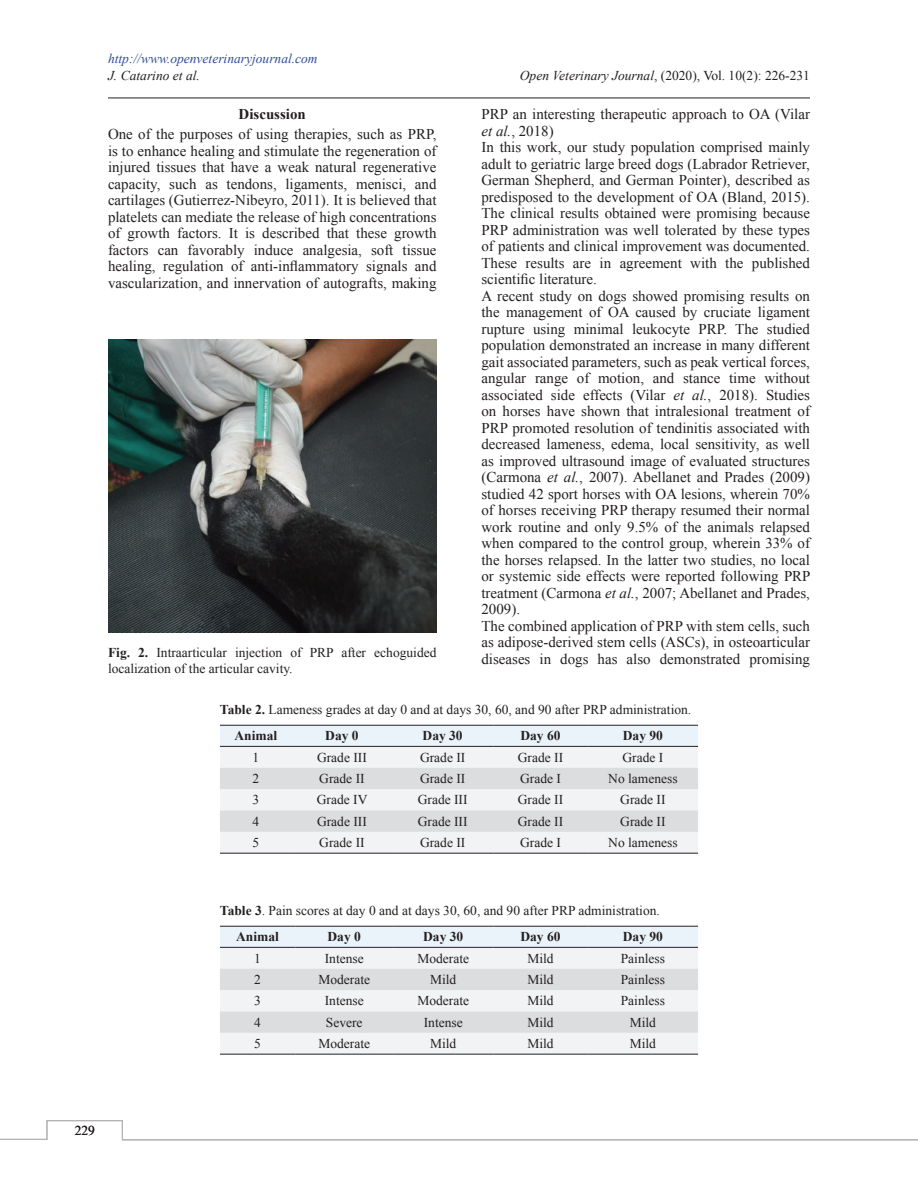
<style>
.page{position:relative;width:918px;height:1188px;background:#fff}
.page>*{position:absolute;margin:0;border:0;box-sizing:border-box;transform-origin:0 0}
.Para{font:15px/16.5px "Times New Roman";color:#231f20;text-align:justify}
.A_Head{font:700 15px "Times New Roman";color:#231f20}
.Table_Text{font:13.5px "Times New Roman";color:#231f20}
.Table_Caption{font:13.5px "Times New Roman";color:#231f20}
.Fig_Caption{font:13.5px/16.2px "Times New Roman";color:#231f20}
.Table_Text-2{font:700 13.5px "Times New Roman";color:#231f20}
.t1{font:italic 13.5px "Times New Roman";color:#304d94}
.t2{font:italic 13.5px "Times New Roman";color:#231f20}
.s1{font-style:italic}
.s2{font-weight:700}
</style>
<div class="page">
<hr style="left:108px;top:98px;width:702px;height:1px;background:#231f20">
<svg style="left:0;top:1120px;width:918px;height:21px"></svg>
<img style="left:108px;top:339px;width:328px;height:294px">
<div style="left:220px;top:726px;width:478px;height:20px;background:#ebf3fa"></div>
<div style="left:220px;top:747px;width:478px;height:106px;background:#f2f3f4"></div>
<svg style="left:220px;top:768px;width:478px;height:64px"></svg>
<hr style="left:220px;top:725px;width:72px;height:1px;background:#231f20">
<hr style="left:292px;top:725px;width:100px;height:1px;background:#231f20">
<hr style="left:392px;top:725px;width:101px;height:1px;background:#231f20">
<hr style="left:493px;top:725px;width:95px;height:1px;background:#231f20">
<hr style="left:588px;top:725px;width:110px;height:1px;background:#231f20">
<hr style="left:220px;top:746px;width:72px;height:1px;background:#231f20">
<hr style="left:292px;top:746px;width:100px;height:1px;background:#231f20">
<hr style="left:392px;top:746px;width:101px;height:1px;background:#231f20">
<hr style="left:493px;top:746px;width:95px;height:1px;background:#231f20">
<hr style="left:588px;top:746px;width:110px;height:1px;background:#231f20">
<hr style="left:220px;top:853px;width:72px;height:1px;background:#231f20">
<hr style="left:292px;top:853px;width:100px;height:1px;background:#231f20">
<hr style="left:392px;top:853px;width:101px;height:1px;background:#231f20">
<hr style="left:493px;top:853px;width:95px;height:1px;background:#231f20">
<hr style="left:588px;top:853px;width:110px;height:1px;background:#231f20">
<div style="left:220px;top:927px;width:478px;height:20px;background:#ebf3fa"></div>
<div style="left:220px;top:948px;width:478px;height:106px;background:#f2f3f4"></div>
<svg style="left:220px;top:969px;width:478px;height:64px"></svg>
<hr style="left:220px;top:926px;width:75px;height:1px;background:#231f20">
<hr style="left:295px;top:926px;width:98px;height:1px;background:#231f20">
<hr style="left:393px;top:926px;width:100px;height:1px;background:#231f20">
<hr style="left:493px;top:926px;width:95px;height:1px;background:#231f20">
<hr style="left:588px;top:926px;width:110px;height:1px;background:#231f20">
<hr style="left:220px;top:947px;width:75px;height:1px;background:#231f20">
<hr style="left:295px;top:947px;width:98px;height:1px;background:#231f20">
<hr style="left:393px;top:947px;width:100px;height:1px;background:#231f20">
<hr style="left:493px;top:947px;width:95px;height:1px;background:#231f20">
<hr style="left:588px;top:947px;width:110px;height:1px;background:#231f20">
<hr style="left:220px;top:1054px;width:75px;height:1px;background:#231f20">
<hr style="left:295px;top:1054px;width:98px;height:1px;background:#231f20">
<hr style="left:393px;top:1054px;width:100px;height:1px;background:#231f20">
<hr style="left:493px;top:1054px;width:95px;height:1px;background:#231f20">
<hr style="left:588px;top:1054px;width:110px;height:1px;background:#231f20">
<p class="t1" style="left:108px;top:50px;width:211px">http://www.openveterinaryjournal.com</p>
<p class="t2" style="left:108px;top:66px;width:93px">J. Catarino et al.</p>
<p class="Fig_Caption" style="left:520px;top:67px;width:292px"><span class="s1">Open Veterinary Journal</span>, (2020), Vol. 10(2): 226-231</p>
<p class="A_Head" style="left:239px;top:104px;width:69px">Discussion</p>
<p class="Para" style="left:108px;top:126px;width:330px">One of the purposes of using therapies, such as PRP, is to enhance healing and stimulate the regeneration of injured tissues that have a weak natural regenerative capacity, such as tendons, ligaments, menisci, and cartilages (Gutierrez-Nibeyro, 2011). It is believed that platelets can mediate the release of high concentrations of growth factors. It is described that these growth factors can favorably induce analgesia, soft tissue healing, regulation of anti-inflammatory signals and vascularization, and innervation of autografts, making</p>
<p class="Para" style="left:482px;top:106px;width:330px">PRP an interesting therapeutic approach to OA (Vilar <span class="s1">et al.</span>, 2018)</p>
<p class="Para" style="left:482px;top:139px;width:330px">In this work, our study population comprised mainly adult to geriatric large breed dogs (Labrador Retriever, German Shepherd, and German Pointer), described as predisposed to the development of OA (Bland, 2015).<br>The clinical results obtained were promising because PRP administration was well tolerated by these types of patients and clinical improvement was documented.<br>These results are in agreement with the published scientific literature.</p>
<p class="Para" style="left:482px;top:287px;width:331px">A recent study on dogs showed promising results on the management of OA caused by cruciate ligament rupture using minimal leukocyte PRP. The studied population demonstrated an increase in many different gait associated parameters, such as peak vertical forces, angular range of motion, and stance time without associated side effects (Vilar <span class="s1">et al.</span>, 2018). Studies on horses have shown that intralesional treatment of PRP promoted resolution of tendinitis associated with decreased lameness, edema, local sensitivity, as well as improved ultrasound image of evaluated structures (Carmona <span class="s1">et al.</span>, 2007). Abellanet and Prades (2009) studied 42 sport horses with OA lesions, wherein 70% of horses receiving PRP therapy resumed their normal work routine and only 9.5% of the animals relapsed when compared to the control group, wherein 33% of the horses relapsed. In the latter two studies, no local or systemic side effects were reported following PRP treatment (Carmona <span class="s1">et al.</span>, 2007; Abellanet and Prades, 2009).</p>
<p class="Para" style="left:482px;top:617px;width:330px">The combined application of PRP with stem cells, such as adipose-derived stem cells (ASCs), in osteoarticular diseases in dogs has also demonstrated promising</p>
<p class="Fig_Caption" style="left:108px;top:644px;width:330px"><span class="s2">Fig. 2.</span> Intraarticular injection of PRP after echoguided localization of the articular cavity.</p>
<p class="Table_Caption" style="left:220px;top:701px;width:473px"><span class="s2">Table 2.</span> Lameness grades at day 0 and at days 30, 60, and 90 after PRP administration.</p>
<p class="Table_Text-2" style="left:235px;top:727px;width:44px">Animal</p>
<p class="Table_Text-2" style="left:325px;top:727px;width:35px">Day 0</p>
<p class="Table_Text-2" style="left:423px;top:727px;width:42px">Day 30</p>
<p class="Table_Text-2" style="left:521px;top:727px;width:42px">Day 60</p>
<p class="Table_Text-2" style="left:623px;top:727px;width:42px">Day 90</p>
<p class="Table_Text" style="left:253px;top:748px;width:8px">1</p>
<p class="Table_Text" style="left:317px;top:748px;width:51px">Grade III</p>
<p class="Table_Text" style="left:420px;top:748px;width:47px">Grade II</p>
<p class="Table_Text" style="left:518px;top:748px;width:47px">Grade II</p>
<p class="Table_Text" style="left:623px;top:748px;width:42px">Grade I</p>
<p class="Table_Text" style="left:253px;top:770px;width:8px">2</p>
<p class="Table_Text" style="left:319px;top:770px;width:47px">Grade II</p>
<p class="Table_Text" style="left:420px;top:770px;width:47px">Grade II</p>
<p class="Table_Text" style="left:520px;top:770px;width:42px">Grade I</p>
<p class="Table_Text" style="left:608px;top:770px;width:71px">No lameness</p>
<p class="Table_Text" style="left:253px;top:791px;width:8px">3</p>
<p class="Table_Text" style="left:317px;top:791px;width:52px">Grade IV</p>
<p class="Table_Text" style="left:418px;top:791px;width:51px">Grade III</p>
<p class="Table_Text" style="left:518px;top:791px;width:47px">Grade II</p>
<p class="Table_Text" style="left:620px;top:791px;width:47px">Grade II</p>
<p class="Table_Text" style="left:253px;top:812px;width:8px">4</p>
<p class="Table_Text" style="left:317px;top:812px;width:51px">Grade III</p>
<p class="Table_Text" style="left:418px;top:812px;width:51px">Grade III</p>
<p class="Table_Text" style="left:518px;top:812px;width:47px">Grade II</p>
<p class="Table_Text" style="left:620px;top:812px;width:47px">Grade II</p>
<p class="Table_Text" style="left:253px;top:834px;width:8px">5</p>
<p class="Table_Text" style="left:319px;top:834px;width:47px">Grade II</p>
<p class="Table_Text" style="left:420px;top:834px;width:47px">Grade II</p>
<p class="Table_Text" style="left:520px;top:834px;width:42px">Grade I</p>
<p class="Table_Text" style="left:608px;top:834px;width:71px">No lameness</p>
<p class="Table_Caption" style="left:220px;top:902px;width:441px"><span class="s2">Table 3</span>. Pain scores at day 0 and at days 30, 60, and 90 after PRP administration.</p>
<p class="Table_Text-2" style="left:236px;top:927px;width:44px">Animal</p>
<p class="Table_Text-2" style="left:328px;top:927px;width:35px">Day 0</p>
<p class="Table_Text-2" style="left:423px;top:927px;width:42px">Day 30</p>
<p class="Table_Text-2" style="left:521px;top:927px;width:42px">Day 60</p>
<p class="Table_Text-2" style="left:623px;top:927px;width:42px">Day 90</p>
<p class="Table_Text" style="left:254px;top:949px;width:8px">1</p>
<p class="Table_Text" style="left:325px;top:949px;width:40px">Intense</p>
<p class="Table_Text" style="left:417px;top:949px;width:53px">Moderate</p>
<p class="Table_Text" style="left:527px;top:949px;width:28px">Mild</p>
<p class="Table_Text" style="left:621px;top:949px;width:46px">Painless</p>
<p class="Table_Text" style="left:254px;top:970px;width:8px">2</p>
<p class="Table_Text" style="left:318px;top:970px;width:53px">Moderate</p>
<p class="Table_Text" style="left:430px;top:970px;width:28px">Mild</p>
<p class="Table_Text" style="left:527px;top:970px;width:28px">Mild</p>
<p class="Table_Text" style="left:621px;top:970px;width:46px">Painless</p>
<p class="Table_Text" style="left:254px;top:992px;width:8px">3</p>
<p class="Table_Text" style="left:325px;top:992px;width:40px">Intense</p>
<p class="Table_Text" style="left:417px;top:992px;width:53px">Moderate</p>
<p class="Table_Text" style="left:527px;top:992px;width:28px">Mild</p>
<p class="Table_Text" style="left:621px;top:992px;width:46px">Painless</p>
<p class="Table_Text" style="left:254px;top:1013px;width:8px">4</p>
<p class="Table_Text" style="left:326px;top:1013px;width:38px">Severe</p>
<p class="Table_Text" style="left:424px;top:1013px;width:40px">Intense</p>
<p class="Table_Text" style="left:527px;top:1013px;width:28px">Mild</p>
<p class="Table_Text" style="left:630px;top:1013px;width:28px">Mild</p>
<p class="Table_Text" style="left:254px;top:1035px;width:8px">5</p>
<p class="Table_Text" style="left:318px;top:1035px;width:53px">Moderate</p>
<p class="Table_Text" style="left:430px;top:1035px;width:28px">Mild</p>
<p class="Table_Text" style="left:527px;top:1035px;width:28px">Mild</p>
<p class="Table_Text" style="left:630px;top:1035px;width:28px">Mild</p>
<p class="Fig_Caption" style="left:75px;top:1122px;width:22px">229</p>
</div>
